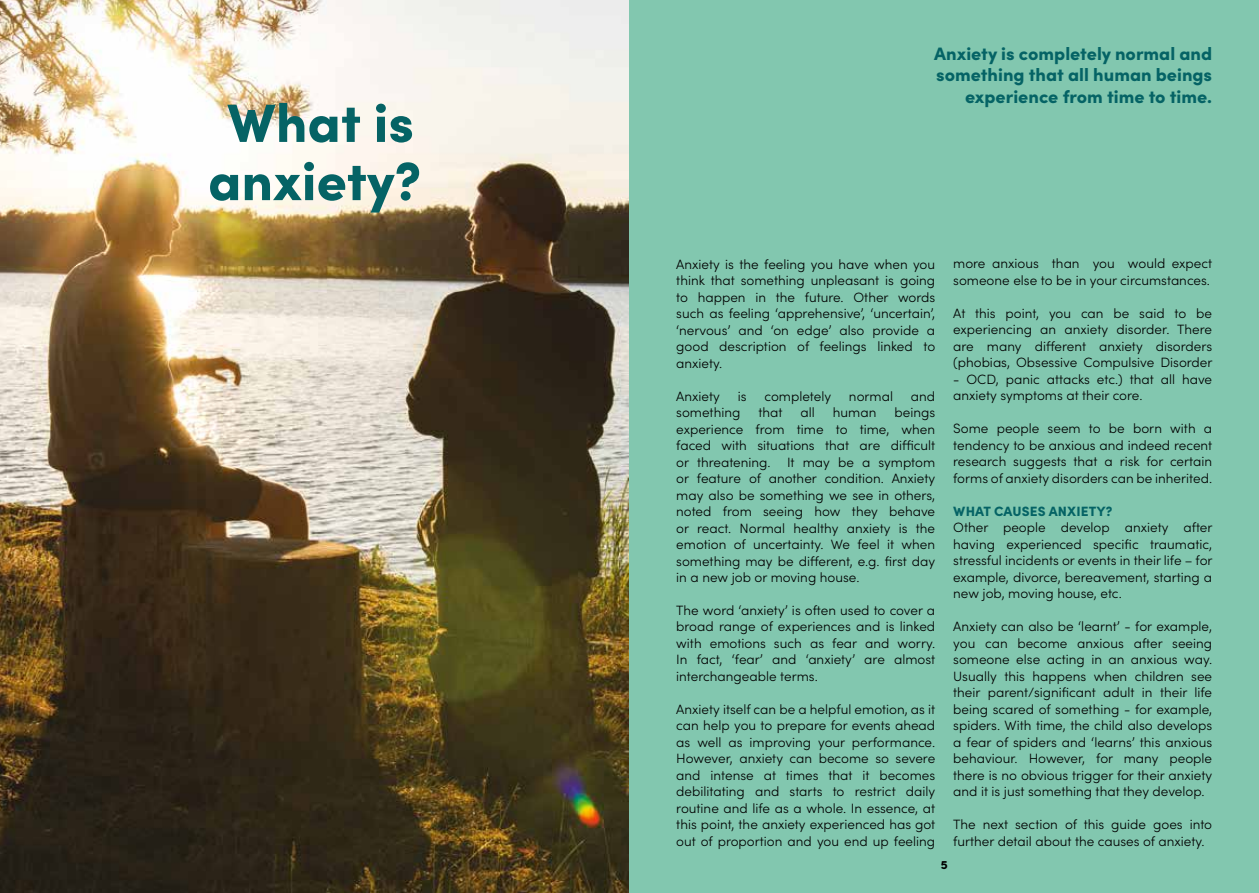
<style>
.page{position:relative;width:1259px;height:893px;background:#fff}
.page>*{position:absolute;margin:0;border:0;box-sizing:border-box;transform-origin:0 0}
.t1{font:900 54px/58.2px "Sofia Pro";color:#056365;text-align:center}
.t2{font:900 18px/21.6px "Sofia Pro";color:#056365;text-align:right}
.t3{font:300 13.5px/16.5px "Sofia Pro";color:#000;text-align:justify}
.t4{font:900 13.5px "Sofia Pro";letter-spacing:.01em;color:#056365}
.t5{font:900 12px "Sofia Pro";color:#000}
</style>
<div class="page">
<img style="left:0;top:0;width:629px;height:893px">
<div style="left:629px;top:0;width:630px;height:893px;background:#82c7af"></div>
<h1 class="t1" style="left:208px;top:89px;width:215px">What is anxiety?</h1>
<h2 class="t2" style="left:934px;top:41px;width:279px">Anxiety is completely normal and something that all human beings experience from time to time.</h2>
<p class="t3" style="left:676px;top:255px;width:260px">Anxiety is the feeling you have when you think that something unpleasant is going to happen in the future. Other words such as feeling ‘apprehensive’, ‘uncertain’, ‘nervous’ and ‘on edge’ also provide a good description of feelings linked to anxiety.</p>
<p class="t3" style="left:676px;top:387px;width:45px">Anxiety</p>
<p class="t3" style="left:737px;top:387px;width:10px">is</p>
<p class="t3" style="left:764px;top:387px;width:68px">completely</p>
<p class="t3" style="left:849px;top:387px;width:46px">normal</p>
<p class="t3" style="left:911px;top:387px;width:26px">and</p>
<p class="t3" style="left:676px;top:403px;width:66px">something</p>
<p class="t3" style="left:758px;top:403px;width:26px">that</p>
<p class="t3" style="left:800px;top:403px;width:16px">all</p>
<p class="t3" style="left:833px;top:403px;width:45px">human</p>
<p class="t3" style="left:676px;top:403px;width:260px;text-indent:218px">beings experience from time to time, when faced with situations that are difficult or threatening. It may be a symptom or feature of another condition. Anxiety may also be something we see in others, noted from seeing how they behave or react. Normal healthy anxiety is the emotion of uncertainty. We feel it when something may be different, e.g. first day in a new job or moving house.</p>
<p class="t3" style="left:676px;top:601px;width:260px">The word ‘anxiety’ is often used to cover a broad range of experiences and is linked with emotions such as fear and worry.<br>In fact, ‘fear’ and ‘anxiety’ are almost interchangeable terms.</p>
<p class="t3" style="left:676px;top:700px;width:260px">Anxiety itself can be a helpful emotion, as it can help you to prepare for events ahead as well as improving your performance.<br>However, anxiety can become so severe and intense at times that it becomes debilitating and starts to restrict daily routine and life as a whole. In essence, at this point, the anxiety experienced has got out of proportion and you end up feeling</p>
<p class="t3" style="left:953px;top:255px;width:261px">more anxious than you would expect someone else to be in your circumstances.</p>
<p class="t3" style="left:953px;top:304px;width:261px">At this point, you can be said to be experiencing an anxiety disorder. There are many different anxiety disorders (phobias, Obsessive Compulsive Disorder</p>
<p class="t3" style="left:953px;top:370px;width:260px">- OCD, panic attacks etc.) that all have anxiety symptoms at their core.</p>
<p class="t3" style="left:953px;top:420px;width:260px">Some people seem to be born with a tendency to be anxious and indeed recent research suggests that a risk for certain forms of anxiety disorders can be inherited.</p>
<p class="t4" style="left:953px;top:500px;width:161px">WHAT CAUSES ANXIETY?</p>
<p class="t3" style="left:953px;top:519px;width:261px">Other people develop anxiety after having experienced specific traumatic, stressful incidents or events in their life – for example, divorce, bereavement, starting a new job, moving house, etc.</p>
<p class="t3" style="left:953px;top:618px;width:260px">Anxiety can also be ‘learnt’ - for example, you can become anxious after seeing someone else acting in an anxious way.<br>Usually this happens when children see their parent/significant adult in their life being scared of something - for example, spiders. With time, the child also develops a fear of spiders and ‘learns’ this anxious behaviour. However, for many people there is no obvious trigger for their anxiety and it is just something that they develop.</p>
<p class="t3" style="left:953px;top:816px;width:260px">The next section of this guide goes into further detail about the causes of anxiety.</p>
<p class="t5" style="left:940px;top:855px;width:8px">5</p>
</div>
